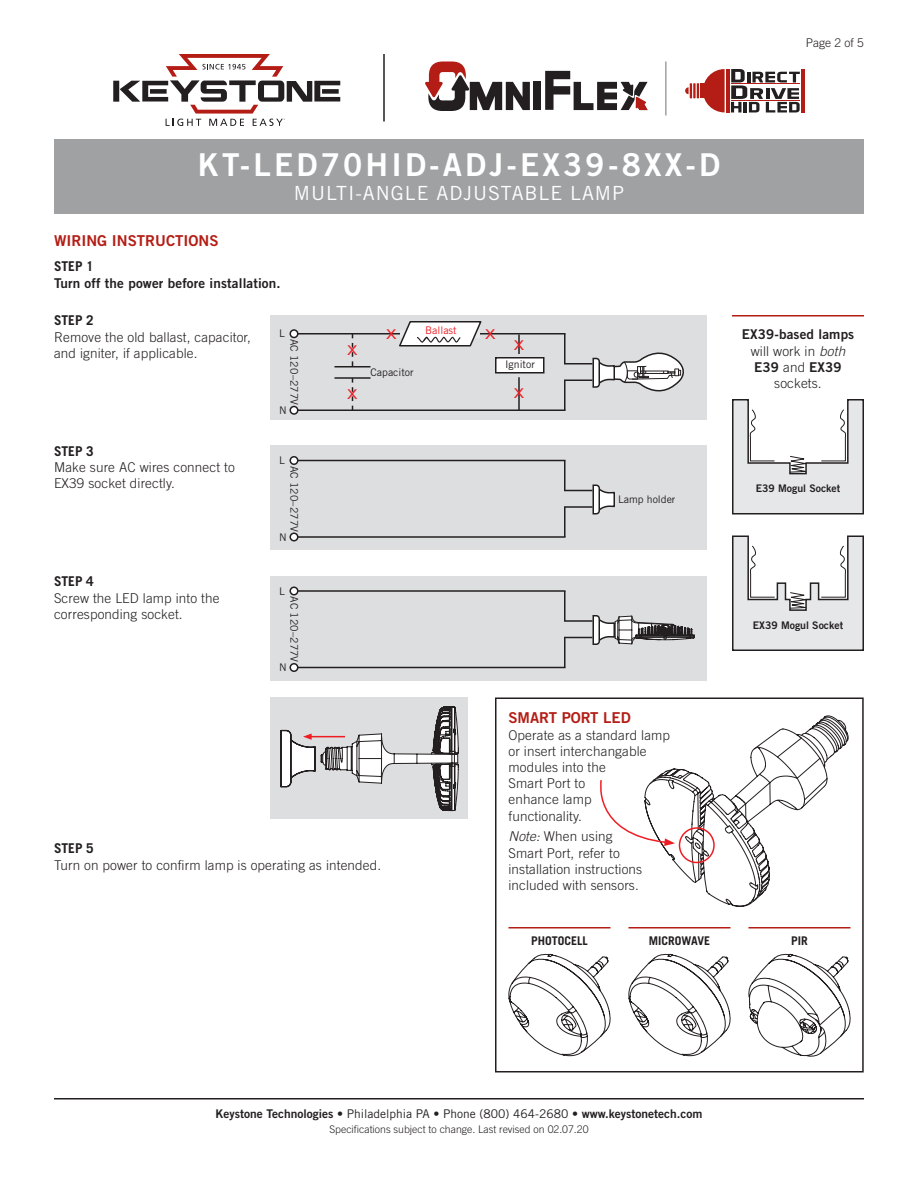
<style>
.page{position:relative;width:918px;height:1188px;background:#fff}
.page>*{position:absolute;margin:0;border:0;box-sizing:border-box;transform-origin:0 0}
.t1{font:31.5px "Trade Gothic Bold Two";letter-spacing:.1em;color:#fff}
.SubTitle{font:19.5px "Trade Gothic";letter-spacing:.05em;color:#fff}
.Heading_01{font:15px "Trade Gothic Bold Two";color:#b41d15}
.Text{font:300 13.5px/16.2px "Trade Gothic";letter-spacing:.01em;color:#231f20}
.Text-2{font:13.5px/16.2px "Trade Gothic Bold Two";letter-spacing:.01em;color:#231f20;text-align:center}
.Heading_02{font:700 13.5px "Trade Gothic";color:#231f20}
.Art_Callout{font:13.5px "Trade Gothic";color:#ee1d23;scale:1.4 1}
.t2{font:12px "Trade Gothic Bold Two";color:#231f20}
.Art_Label_Red_Center{font:700 12px "Trade Gothic";color:#231f20}
.Page{font:300 12px "Trade Gothic";color:#231f20}
.Rev{font:300 10.5px "Trade Gothic";color:#231f20}
.Art_Callout-2{font:10.5px "Trade Gothic";color:#231f20}
.Art_Callout-3{font:10.5px "Trade Gothic Bold Two";color:#231f20}
.Art_Callout_Left{font:10.5px "Trade Gothic";color:#231f20}
.Art_Callout-4{font:10.5px "Trade Gothic";color:#ee1d23}
.s1{font-style:italic}
.s2{font-family:"Trade Gothic";font-weight:300}
.s3{font-family:"Trade Gothic";font-weight:300;font-style:italic}
.s4{font-family:"Trade Gothic"}
</style>
<div class="page">
<hr style="left:54px;top:1098px;width:810px;height:2px;background:#231f20">
<div style="left:270px;top:315px;width:436px;height:105px;background:#dddee0"></div>
<hr style="left:294px;top:333px;width:272px;height:1px;background:#231f20">
<hr style="left:294px;top:410px;width:272px;height:1px;background:#231f20">
<svg style="left:564px;top:352px;width:120px;height:40px"></svg>
<div style="left:290px;top:330px;width:8px;height:8px;background:#fff;border-radius:50%"></div>
<div style="left:290px;top:329px;width:8px;height:9px;border:2px solid #231f20;border-radius:50%"></div>
<div style="left:290px;top:406px;width:8px;height:8px;background:#fff;border-radius:50%"></div>
<div style="left:290px;top:406px;width:8px;height:9px;border:2px solid #231f20;border-radius:50%"></div>
<div style="left:496px;top:358px;width:48px;height:15px;background:#fff"></div>
<div style="left:495px;top:357px;width:49px;height:17px;border:2px solid #231f20"></div>
<svg style="left:397px;top:321px;width:86px;height:26px"></svg>
<svg style="left:352px;top:334px;width:1px;height:32px"></svg>
<hr style="left:518px;top:334px;width:2px;height:20px;background:#231f20">
<hr style="left:564px;top:334px;width:2px;height:30px;background:#231f20">
<hr style="left:564px;top:380px;width:2px;height:30px;background:#231f20">
<svg style="left:352px;top:379px;width:1px;height:31px"></svg>
<hr style="left:518px;top:377px;width:2px;height:33px;background:#231f20">
<hr style="left:334px;top:366px;width:36px;height:2px;background:#231f20">
<hr style="left:334px;top:377px;width:36px;height:2px;background:#231f20">
<svg style="left:732px;top:399px;width:132px;height:116px"></svg>
<svg style="left:732px;top:535px;width:132px;height:80px"></svg>
<hr style="left:732px;top:315px;width:132px;height:1px;background:#b41d15">
<div style="left:270px;top:446px;width:436px;height:104px;background:#dddee0"></div>
<hr style="left:294px;top:460px;width:272px;height:1px;background:#231f20">
<hr style="left:294px;top:536px;width:272px;height:2px;background:#231f20">
<svg style="left:564px;top:484px;width:51px;height:31px"></svg>
<div style="left:290px;top:457px;width:8px;height:7px;background:#fff;border-radius:50%"></div>
<div style="left:290px;top:456px;width:8px;height:9px;border:2px solid #231f20;border-radius:50%"></div>
<div style="left:290px;top:533px;width:8px;height:8px;background:#fff;border-radius:50%"></div>
<div style="left:290px;top:532px;width:8px;height:10px;border:2px solid #231f20;border-radius:50%"></div>
<hr style="left:564px;top:460px;width:2px;height:30px;background:#231f20">
<hr style="left:564px;top:507px;width:2px;height:30px;background:#231f20">
<div style="left:54px;top:140px;width:810px;height:74px;background:#a0a1a3"></div>
<div style="left:270px;top:576px;width:436px;height:105px;background:#dddee0"></div>
<hr style="left:294px;top:590px;width:272px;height:2px;background:#231f20">
<hr style="left:294px;top:667px;width:272px;height:1px;background:#231f20">
<div style="left:290px;top:587px;width:8px;height:8px;background:#fff;border-radius:50%"></div>
<div style="left:290px;top:586px;width:8px;height:10px;border:2px solid #231f20;border-radius:50%"></div>
<div style="left:290px;top:664px;width:8px;height:7px;background:#fff;border-radius:50%"></div>
<div style="left:290px;top:663px;width:8px;height:9px;border:2px solid #231f20;border-radius:50%"></div>
<hr style="left:564px;top:591px;width:2px;height:30px;background:#231f20">
<hr style="left:564px;top:638px;width:2px;height:30px;background:#231f20">
<svg style="left:614px;top:615px;width:250px;height:485px"></svg>
<svg style="left:564px;top:602px;width:131px;height:56px"></svg>
<div style="left:270px;top:698px;width:198px;height:121px;background:#dddee0"></div>
<svg style="left:280px;top:706px;width:179px;height:105px"></svg>
<div style="left:495px;top:698px;width:369px;height:374px;border:2px solid #231f20"></div>
<svg style="left:748px;top:954px;width:103px;height:103px"></svg>
<hr style="left:748px;top:927px;width:102px;height:1px;background:#b41d15">
<hr style="left:508px;top:927px;width:102px;height:1px;background:#b41d15">
<svg style="left:508px;top:954px;width:103px;height:102px"></svg>
<hr style="left:628px;top:927px;width:102px;height:1px;background:#b41d15">
<svg style="left:628px;top:954px;width:103px;height:102px"></svg>
<svg style="left:600px;top:715px;width:249px;height:192px"></svg>
<div style="left:679px;top:827px;width:36px;height:36px;border:2px solid #ee1d23;border-radius:50%"></div>
<hr style="left:383px;top:54px;width:2px;height:68px;background:#231f20">
<svg style="left:113px;top:54px;width:227px;height:72px"></svg>
<hr style="left:726px;top:69px;width:3px;height:43px;background:#b41d15">
<hr style="left:801px;top:69px;width:4px;height:43px;background:#b41d15">
<svg style="left:685px;top:69px;width:40px;height:43px"></svg>
<svg style="left:731px;top:69px;width:69px;height:44px"></svg>
<div style="left:533px;top:82px;width:8px;height:28px;background:#231f20"></div>
<svg style="left:425px;top:61px;width:105px;height:50px"></svg>
<svg style="left:545px;top:71px;width:103px;height:39px"></svg>
<hr style="left:665px;top:62px;width:2px;height:54px;background:#a0a1a3">
<p class="Page" style="left:806px;top:36px;width:60px">Page 2 of 5</p>
<p class="t1" style="left:198px;top:146px;width:524px">KT-LED70HID-ADJ-EX39-8XX-D</p>
<p class="SubTitle" style="left:294px;top:181px;width:332px">MULTI-ANGLE ADJUSTABLE LAMP</p>
<p class="Heading_01" style="left:54px;top:231px;width:166px">WIRING INSTRUCTIONS</p>
<p class="Heading_02" style="left:54px;top:258px;width:41px">STEP 1</p>
<p class="Text-2" style="left:54px;top:274px;width:228px">Turn off the power before installation.</p>
<p class="Heading_02" style="left:54px;top:312px;width:41px">STEP 2</p>
<p class="Text" style="left:54px;top:329px;width:198px">Remove the old ballast, capacitor, and igniter, if applicable.</p>
<p class="Heading_02" style="left:54px;top:443px;width:41px">STEP 3</p>
<p class="Text" style="left:54px;top:459px;width:182px">Make sure AC wires connect to<br>EX39 socket directly.</p>
<p class="Art_Callout_Left" style="left:279px;top:327px;width:7px">L</p>
<p class="Art_Callout-2" style="left:300px;top:339px;width:68px;rotate:90deg">AC 120–277V</p>
<p class="Art_Callout_Left" style="left:279px;top:404px;width:9px">N</p>
<p class="Art_Callout_Left" style="left:279px;top:454px;width:7px">L</p>
<p class="Art_Callout-2" style="left:300px;top:466px;width:68px;rotate:90deg">AC 120–277V</p>
<p class="Art_Callout_Left" style="left:279px;top:531px;width:9px">N</p>
<p class="Heading_02" style="left:54px;top:573px;width:41px">STEP 4</p>
<p class="Text" style="left:54px;top:590px;width:167px">Screw the LED lamp into the corresponding socket.</p>
<p class="Art_Callout-2" style="left:300px;top:596px;width:68px;rotate:90deg">AC 120–277V</p>
<p class="Art_Callout_Left" style="left:279px;top:585px;width:7px">L</p>
<p class="Art_Callout_Left" style="left:279px;top:661px;width:9px">N</p>
<p class="Art_Callout" style="left:347px;top:342px;width:9px">X</p>
<p class="Art_Callout" style="left:347px;top:386px;width:9px">X</p>
<p class="Art_Callout" style="left:386px;top:326px;width:9px">X</p>
<p class="Art_Callout_Left" style="left:370px;top:366px;width:45px">Capacitor</p>
<p class="Art_Callout-4" style="left:425px;top:324px;width:33px">Ballast</p>
<p class="Heading_02" style="left:54px;top:840px;width:41px">STEP 5</p>
<p class="Text" style="left:54px;top:857px;width:329px">Turn on power to confirm lamp is operating as intended.</p>
<p class="Art_Callout" style="left:485px;top:326px;width:9px">X</p>
<p class="Art_Callout" style="left:514px;top:337px;width:9px">X</p>
<p class="Art_Callout" style="left:514px;top:385px;width:9px">X</p>
<p class="Art_Callout-2" style="left:505px;top:358px;width:31px">Ignitor</p>
<p class="Art_Callout_Left" style="left:618px;top:493px;width:59px">Lamp holder</p>
<p class="Heading_01" style="left:508px;top:708px;width:124px">SMART PORT LED</p>
<p class="Text" style="left:508px;top:727px;width:163px">Operate as a standard lamp or insert interchangable modules into the<br>Smart Port to<br>enhance lamp<br>functionality.</p>
<p class="Text" style="left:508px;top:828px;width:135px"><span class="s1">Note:</span> When using<br>Smart Port, refer to installation instructions included with sensors.</p>
<p class="Text-2" style="left:742px;top:326px;width:114px">EX39-based lamps <span class="s2">will work in</span> <span class="s3">both<br></span>E39 <span class="s2">and</span> EX39 <span class="s2">sockets.</span></p>
<p class="Art_Callout-3" style="left:756px;top:482px;width:86px">E39 Mogul Socket</p>
<p class="Art_Callout-3" style="left:753px;top:618px;width:92px">EX39 Mogul Socket</p>
<p class="Art_Label_Red_Center" style="left:531px;top:934px;width:58px">PHOTOCELL</p>
<p class="Art_Label_Red_Center" style="left:649px;top:934px;width:63px">MICROWAVE</p>
<p class="Art_Label_Red_Center" style="left:791px;top:934px;width:18px">PIR</p>
<p class="t2" style="left:216px;top:1106px;width:488px">Keystone Technologies <span class="s4">• Philadelphia PA • Phone (800) 464-2680 •</span> www.keystonetech.com</p>
<p class="Rev" style="left:329px;top:1123px;width:261px">Specifications subject to change. Last revised on 02.07.20</p>
</div>
